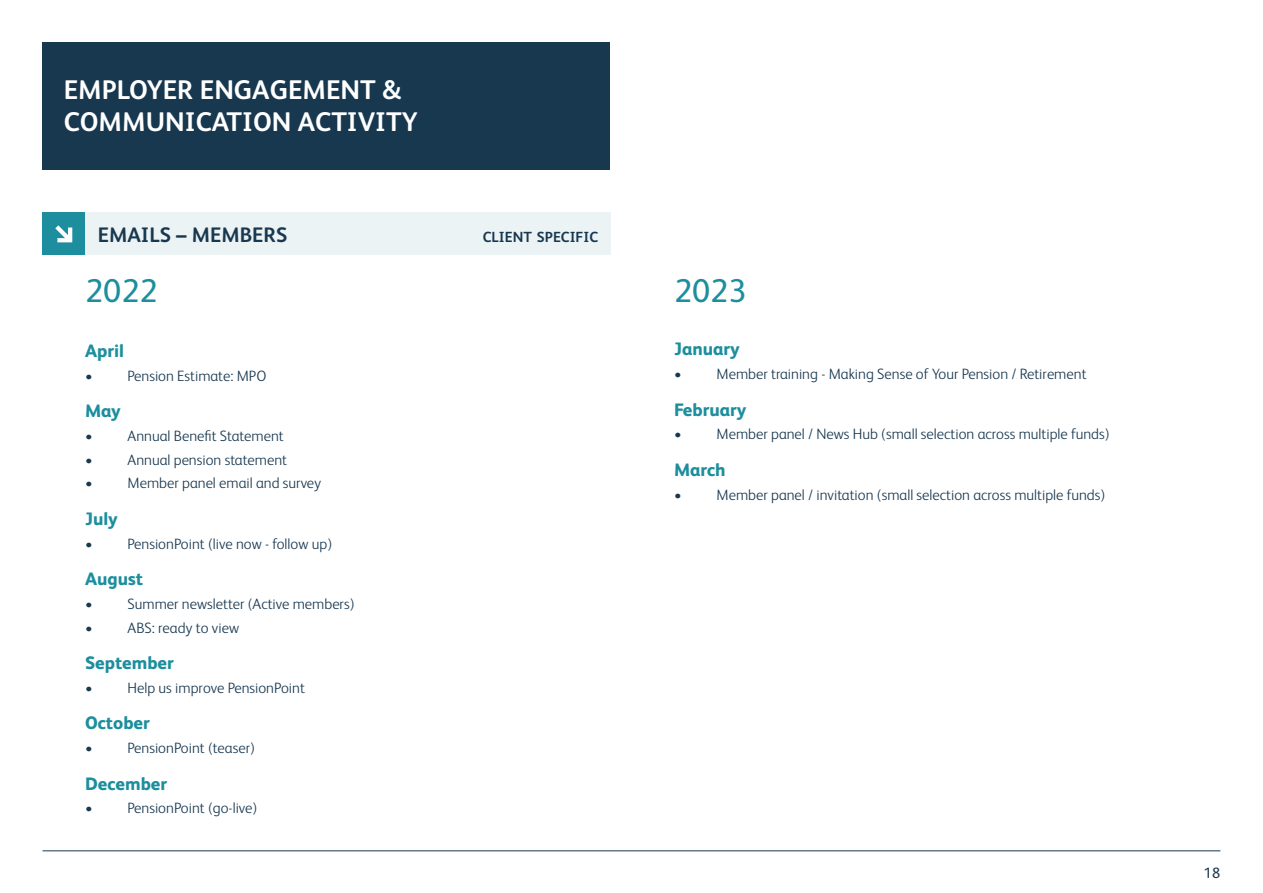
<style>
.page{position:relative;width:1263px;height:893px;background:#fff}
.page>*{position:absolute;margin:0;border:0;box-sizing:border-box;transform-origin:0 0}
.Headers{font:33px "FS Albert";color:#1c8e9d}
.t1{font:700 27px/32.4px "FS Albert";color:#fff}
.t2{font:700 21px "FS Albert";color:#183850}
.Sub-headers{font:800 18px "FS Albert";color:#1c8e9d}
.t3{font:300 15px "FS Albert";color:#183850}
.t4{font:15px "FS Albert";color:#183850}
.t5{font:700 14.7px "FS Albert";color:#183850}
</style>
<div class="page">
<hr style="left:43px;top:851px;width:1177px;height:1px;background:#183850">
<div style="left:43px;top:43px;width:567px;height:127px;background:#183850"></div>
<div style="left:85px;top:213px;width:526px;height:42px;background:#ecf3f5"></div>
<div style="left:43px;top:213px;width:42px;height:42px;background:#1c8e9d"></div>
<svg style="left:55px;top:225px;width:17px;height:17px"></svg>
<h2 class="t1" style="left:64px;top:72px;width:355px">EMPLOYER ENGAGEMENT &amp;<br>COMMUNICATION ACTIVITY</h2>
<p class="t2" style="left:98px;top:220px;width:191px">EMAILS – MEMBERS</p>
<p class="t5" style="left:483px;top:227px;width:117px">CLIENT SPECIFIC</p>
<h1 class="Headers" style="left:85px;top:269px;width:74px">2022</h1>
<p class="Sub-headers" style="left:85px;top:338px;width:40px">April</p>
<p class="t3" style="left:85px;top:366px;width:183px">• Pension Estimate: MPO</p>
<p class="Sub-headers" style="left:85px;top:398px;width:37px">May</p>
<p class="t3" style="left:85px;top:426px;width:200px">• Annual Benefit Statement</p>
<p class="t3" style="left:85px;top:450px;width:204px">• Annual pension statement</p>
<p class="t3" style="left:85px;top:473px;width:237px">• Member panel email and survey</p>
<p class="Sub-headers" style="left:85px;top:506px;width:34px">July</p>
<p class="t3" style="left:85px;top:534px;width:249px">• PensionPoint (live now - follow up)</p>
<p class="Sub-headers" style="left:85px;top:566px;width:60px">August</p>
<p class="t3" style="left:85px;top:594px;width:271px">• Summer newsletter (Active members)</p>
<p class="t3" style="left:85px;top:618px;width:156px">• ABS: ready to view</p>
<p class="Sub-headers" style="left:85px;top:650px;width:90px">September</p>
<p class="t3" style="left:85px;top:678px;width:221px">• Help us improve PensionPoint</p>
<p class="Sub-headers" style="left:85px;top:710px;width:66px">October</p>
<p class="t3" style="left:85px;top:738px;width:171px">• PensionPoint (teaser)</p>
<p class="Sub-headers" style="left:85px;top:770px;width:84px">December</p>
<p class="t3" style="left:85px;top:798px;width:174px">• PensionPoint (go-live)</p>
<h1 class="Headers" style="left:674px;top:269px;width:74px">2023</h1>
<p class="Sub-headers" style="left:674px;top:336px;width:67px">January</p>
<p class="t3" style="left:674px;top:364px;width:414px">• Member training - Making Sense of Your Pension / Retirement</p>
<p class="Sub-headers" style="left:674px;top:396px;width:74px">February</p>
<p class="t3" style="left:674px;top:424px;width:437px">• Member panel / News Hub (small selection across multiple funds)</p>
<p class="Sub-headers" style="left:674px;top:457px;width:53px">March</p>
<p class="t3" style="left:674px;top:485px;width:433px">• Member panel / invitation (small selection across multiple funds)</p>
<p class="t4" style="left:1204px;top:863px;width:18px">18</p>
</div>
